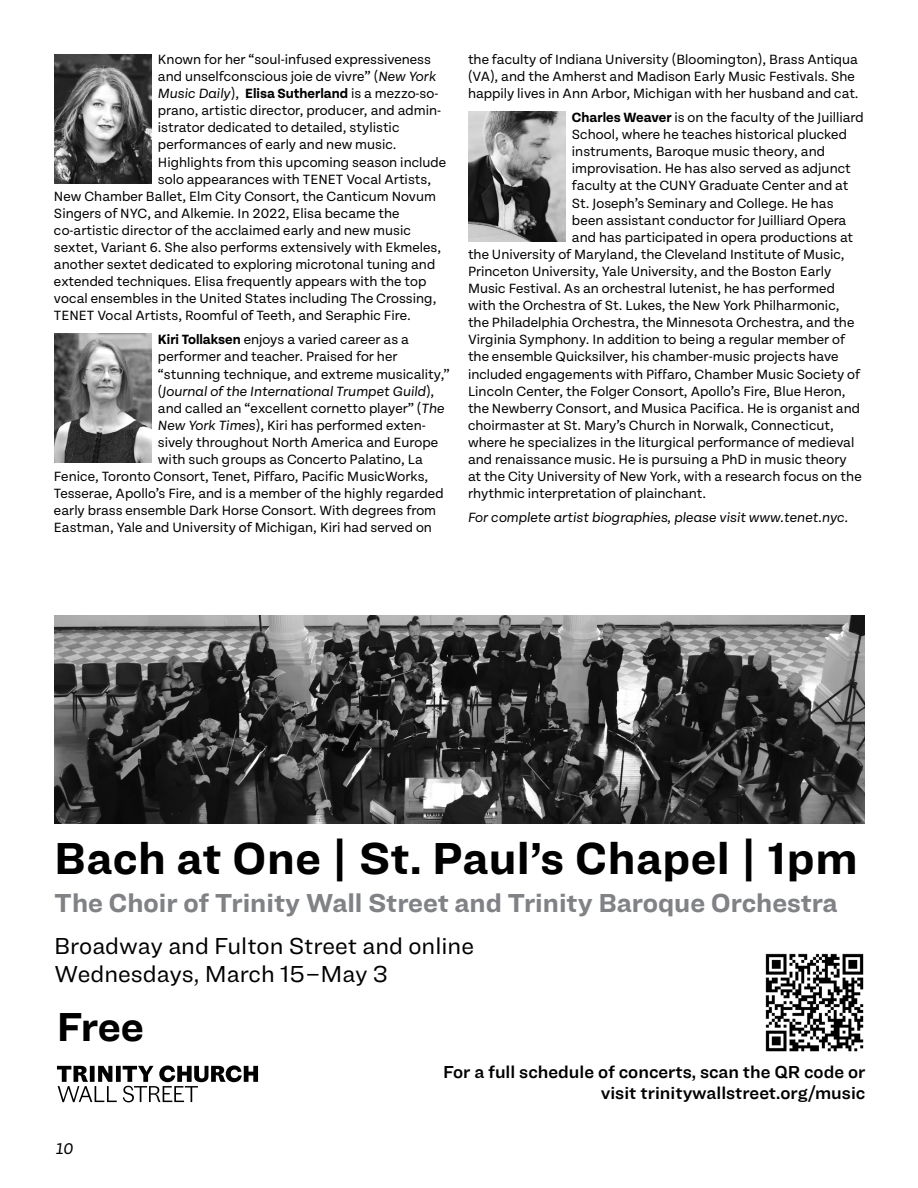
<style>
.page{position:relative;width:918px;height:1188px;background:#fff}
.page>*{position:absolute;margin:0;border:0;box-sizing:border-box;transform-origin:0 0}
.t1{font:700 46.5px "Ringside";letter-spacing:.01em;color:#000}
.t2{font:700 42px "Ringside";color:#000}
.t3{font:700 27px "Ringside";color:#808285}
.t4{font:24px/28.5px "Ringside";color:#000}
.t5{font:18px/21px "Ringside Regular Semi";color:#000;text-align:right}
.t6{font:italic 16.5px "Tenon";color:#000}
.t7{font:14.25px/17.1px "Tenon";color:#000}
.t8{font:italic 14.25px "Tenon";color:#000}
.t9{font:700 14.25px "Tenon";color:#000}
.s1{font-style:italic}
.s2{font-weight:400;font-style:italic}
.s3{font-weight:400}
.s4{font-weight:700}
.s5{font-style:normal}
</style>
<div class="page">
<img style="left:54px;top:333px;width:97px;height:130px">
<img style="left:468px;top:112px;width:97px;height:129px">
<img style="left:54px;top:615px;width:810px;height:208px">
<svg style="left:57px;top:1066px;width:201px;height:36px"></svg>
<img style="left:765px;top:953px;width:99px;height:99px">
<img style="left:54px;top:54px;width:97px;height:130px">
<p class="t7" style="left:158px;top:51px;width:275px">Known for her “soul-infused expressiveness</p>
<p class="t7" style="left:158px;top:68px;width:280px">and unselfconscious joie de vivre” (<span class="s1">New York</span></p>
<p class="t9" style="left:158px;top:86px;width:282px"><span class="s2">Music Daily</span><span class="s3">),</span> Elisa Sutherland <span class="s3">is a mezzo-so-</span></p>
<p class="t7" style="left:158px;top:102px;width:285px">prano, artistic director, producer, and admin-</p>
<p class="t7" style="left:158px;top:119px;width:243px">istrator dedicated to detailed, stylistic</p>
<p class="t7" style="left:158px;top:137px;width:240px">performances of early and new music.</p>
<p class="t7" style="left:158px;top:154px;width:290px">Highlights from this upcoming season include</p>
<p class="t7" style="left:158px;top:171px;width:275px">solo appearances with TENET Vocal Artists,</p>
<p class="t7" style="left:54px;top:188px;width:384px">New Chamber Ballet, Elm City Consort, the Canticum Novum</p>
<p class="t7" style="left:54px;top:205px;width:347px">Singers of NYC, and Alkemie. In 2022, Elisa became the</p>
<p class="t7" style="left:54px;top:222px;width:358px">co-artistic director of the acclaimed early and new music</p>
<p class="t7" style="left:54px;top:239px;width:389px">sextet, Variant 6. She also performs extensively with Ekmeles,</p>
<p class="t7" style="left:54px;top:256px;width:383px">another sextet dedicated to exploring microtonal tuning and</p>
<p class="t7" style="left:54px;top:273px;width:374px">extended techniques. Elisa frequently appears with the top</p>
<p class="t7" style="left:54px;top:290px;width:384px">vocal ensembles in the United States including The Crossing,</p>
<p class="t7" style="left:54px;top:308px;width:358px">TENET Vocal Artists, Roomful of Teeth, and Seraphic Fire.</p>
<p class="t7" style="left:158px;top:331px;width:252px"><span class="s4">Kiri Tollaksen</span> enjoys a varied career as a</p>
<p class="t7" style="left:158px;top:348px;width:241px">performer and teacher. Praised for her</p>
<p class="t7" style="left:158px;top:366px;width:293px">“stunning technique, and extreme musicality,”</p>
<p class="t8" style="left:158px;top:384px;width:278px"><span class="s5">(</span>Journal of the International Trumpet Guild<span class="s5">),</span></p>
<p class="t7" style="left:158px;top:400px;width:288px">and called an “excellent cornetto player” (<span class="s1">The</span></p>
<p class="t7" style="left:158px;top:417px;width:269px"><span class="s1">New York Times</span>), Kiri has performed exten-</p>
<p class="t7" style="left:158px;top:434px;width:282px">sively throughout North America and Europe</p>
<p class="t7" style="left:158px;top:451px;width:266px">with such groups as Concerto Palatino, La</p>
<p class="t7" style="left:54px;top:468px;width:376px">Fenice, Toronto Consort, Tenet, Piffaro, Pacific MusicWorks,</p>
<p class="t7" style="left:54px;top:485px;width:391px">Tesserae, Apollo’s Fire, and is a member of the highly regarded</p>
<p class="t7" style="left:54px;top:502px;width:384px">early brass ensemble Dark Horse Consort. With degrees from</p>
<p class="t7" style="left:54px;top:519px;width:379px">Eastman, Yale and University of Michigan, Kiri had served on</p>
<p class="t7" style="left:468px;top:51px;width:392px">the faculty of Indiana University (Bloomington), Brass Antiqua (VA), and the Amherst and Madison Early Music Festivals. She happily lives in Ann Arbor, Michigan with her husband and cat.</p>
<p class="t7" style="left:572px;top:109px;width:293px"><span class="s4">Charles Weaver</span> is on the faculty of the Juilliard</p>
<p class="t7" style="left:572px;top:126px;width:277px">School, where he teaches historical plucked</p>
<p class="t7" style="left:572px;top:143px;width:255px">instruments, Baroque music theory, and</p>
<p class="t7" style="left:572px;top:160px;width:280px">improvisation. He has also served as adjunct</p>
<p class="t7" style="left:572px;top:177px;width:278px">faculty at the CUNY Graduate Center and at</p>
<p class="t7" style="left:572px;top:195px;width:263px">St. Joseph’s Seminary and College. He has</p>
<p class="t7" style="left:572px;top:212px;width:276px">been assistant conductor for Juilliard Opera</p>
<p class="t7" style="left:572px;top:229px;width:283px">and has participated in opera productions at</p>
<p class="t7" style="left:468px;top:246px;width:378px">the University of Maryland, the Cleveland Institute of Music,</p>
<p class="t7" style="left:468px;top:263px;width:365px">Princeton University, Yale University, and the Boston Early</p>
<p class="t7" style="left:468px;top:280px;width:368px">Music Festival. As an orchestral lutenist, he has performed</p>
<p class="t7" style="left:468px;top:297px;width:373px">with the Orchestra of St. Lukes, the New York Philharmonic,</p>
<p class="t7" style="left:468px;top:314px;width:388px">the Philadelphia Orchestra, the Minnesota Orchestra, and the</p>
<p class="t7" style="left:468px;top:331px;width:379px">Virginia Symphony. In addition to being a regular member of</p>
<p class="t7" style="left:468px;top:348px;width:372px">the ensemble Quicksilver, his chamber-music projects have</p>
<p class="t7" style="left:468px;top:366px;width:394px">included engagements with Piffaro, Chamber Music Society of</p>
<p class="t7" style="left:468px;top:383px;width:379px">Lincoln Center, the Folger Consort, Apollo’s Fire, Blue Heron,</p>
<p class="t7" style="left:468px;top:400px;width:394px">the Newberry Consort, and Musica Pacifica. He is organist and</p>
<p class="t7" style="left:468px;top:417px;width:367px">choirmaster at St. Mary’s Church in Norwalk, Connecticut,</p>
<p class="t7" style="left:468px;top:434px;width:388px">where he specializes in the liturgical performance of medieval</p>
<p class="t7" style="left:468px;top:451px;width:380px">and renaissance music. He is pursuing a PhD in music theory</p>
<p class="t7" style="left:468px;top:468px;width:395px">at the City University of New York, with a research focus on the</p>
<p class="t7" style="left:468px;top:485px;width:240px">rhythmic interpretation of plainchant.</p>
<p class="t8" style="left:468px;top:510px;width:382px">For complete artist biographies, please visit www.tenet.nyc.</p>
<h1 class="t1" style="left:54px;top:824px;width:805px">Bach at One | St. Paul’s Chapel | 1pm</h1>
<h3 class="t3" style="left:54px;top:883px;width:785px">The Choir of Trinity Wall Street and Trinity Baroque Orchestra</h3>
<h3 class="t4" style="left:54px;top:931px;width:421px">Broadway and Fulton Street and online<br>Wednesdays, March 15–May 3</h3>
<h2 class="t2" style="left:57px;top:995px;width:89px">Free</h2>
<p class="t6" style="left:56px;top:1140px;width:19px">10</p>
<p class="t5" style="left:443px;top:1061px;width:424px">For a full schedule of concerts, scan the QR code or visit trinitywallstreet.org/music</p>
</div>
